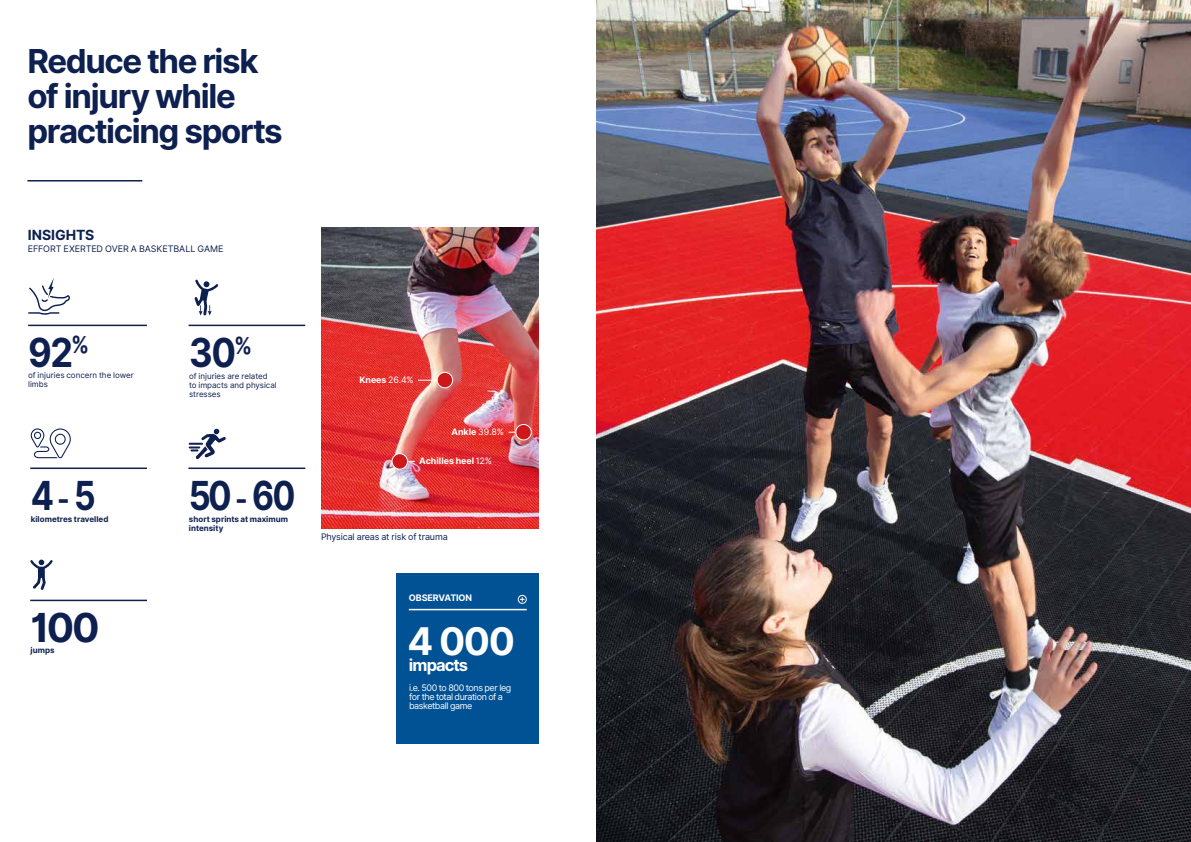
<style>
.page{position:relative;width:1191px;height:842px;background:#fff}
.page>*{position:absolute;margin:0;border:0;box-sizing:border-box;transform-origin:0 0}
.t1{font:700 40px "Inter";letter-spacing:-.05em;color:#0e2050;scale:.9 1}
.t2{font:700 40px "Inter";letter-spacing:-.05em;color:#0e2050;scale:.86 1}
.t3{font:700 40px "Inter";letter-spacing:-.05em;color:#0e2050}
.t4{font:700 38.2px "Inter";color:#fff}
.t5{font:700 33px/35px "Inter";letter-spacing:-.04em;color:#0e2050}
.t6{font:700 30px "Inter";color:#0e2050;scale:.9 1}
.t7{font:700 16.5px "Inter";letter-spacing:-.06em;color:#fff}
.t8{font:700 14px "Inter";letter-spacing:-.005em;color:#0e2050}
.t9{font:9px "Inter";letter-spacing:-.015em;color:#0e2050}
.t10{font:9px/9px "Inter";letter-spacing:-.05em;color:#fff}
.t11{font:700 9px "Inter";letter-spacing:-.015em;color:#fff}
.t12{font:700 8.9px "Inter";color:#fff}
.t13{font:8px/9px "Inter";color:#0e2050}
.t14{font:700 8px/9px "Inter";color:#0e2050}
.s1{font-size:40px}
.s2{font-size:30px}
.s3{font-weight:400}
</style>
<div class="page">
<svg style="left:190px;top:429px;width:36px;height:30px"></svg>
<svg style="left:31px;top:428px;width:40px;height:30px"></svg>
<svg style="left:28px;top:278px;width:42px;height:37px"></svg>
<img style="left:321px;top:228px;width:218px;height:300px">
<svg style="left:418px;top:379px;width:19px;height:3px"></svg>
<svg style="left:408px;top:460px;width:7px;height:3px"></svg>
<svg style="left:508px;top:431px;width:7px;height:2px"></svg>
<div style="left:437px;top:372px;width:15px;height:16px;background:#cd1719;border-radius:50%"></div>
<div style="left:437px;top:372px;width:16px;height:16px;border:1px solid #fff;border-radius:50%"></div>
<div style="left:392px;top:454px;width:15px;height:15px;background:#cd1719;border-radius:50%"></div>
<div style="left:392px;top:453px;width:16px;height:16px;border:1px solid #fff;border-radius:50%"></div>
<div style="left:516px;top:424px;width:15px;height:16px;background:#cd1719;border-radius:50%"></div>
<div style="left:515px;top:424px;width:16px;height:16px;border:1px solid #fff;border-radius:50%"></div>
<div style="left:396px;top:573px;width:143px;height:170px;background:#005295"></div>
<img style="left:596px;top:0;width:595px;height:842px">
<hr style="left:409px;top:609px;width:118px;height:1px;background:#fff">
<div style="left:518px;top:595px;width:9px;height:9px;border:1px solid #fff;border-radius:50%"></div>
<svg style="left:520px;top:597px;width:4px;height:5px"></svg>
<svg style="left:30px;top:560px;width:23px;height:30px"></svg>
<hr style="left:27px;top:180px;width:115px;height:2px;background:#0e2050">
<hr style="left:28px;top:325px;width:119px;height:1px;background:#0e2050">
<hr style="left:188px;top:467px;width:117px;height:2px;background:#0e2050">
<hr style="left:30px;top:467px;width:117px;height:2px;background:#0e2050">
<hr style="left:189px;top:325px;width:116px;height:1px;background:#0e2050">
<svg style="left:194px;top:280px;width:24px;height:36px"></svg>
<hr style="left:30px;top:600px;width:117px;height:1px;background:#0e2050">
<h3 class="t5" style="left:27px;top:44px;width:257px">Reduce the risk of injury while practicing sports</h3>
<h3 class="t8" style="left:28px;top:225px;width:68px">INSIGHTS</h3>
<p class="t9" style="left:28px;top:242px;width:197px">EFFORT EXERTED OVER A BASKETBALL GAME</p>
<h1 class="t1" style="left:28px;top:323px;width:69px">92<sup>%</sup></h1>
<p class="t13" style="left:28px;top:371px;width:107px">of injuries concern the lower limbs</p>
<h1 class="t2" style="left:31px;top:466px;width:29px">4</h1>
<p class="t14" style="left:31px;top:515px;width:79px">kilometres travelled</p>
<h3 class="t6" style="left:57px;top:477px;width:44px">-<span class="s1">5</span></h3>
<h1 class="t3" style="left:31px;top:598px;width:71px">100</h1>
<p class="t14" style="left:31px;top:646px;width:26px">jumps</p>
<h1 class="t1" style="left:189px;top:324px;width:72px">30<sup>%</sup></h1>
<p class="t13" style="left:189px;top:372px;width:89px">of injuries are related to impacts and physical stresses</p>
<h1 class="t2" style="left:189px;top:466px;width:125px">50<span class="s2">-</span>60</h1>
<p class="t14" style="left:189px;top:515px;width:101px">short sprints at maximum intensity</p>
<p class="t12" style="left:359px;top:373px;width:56px">Knees <span class="s3">26.4%</span></p>
<p class="t12" style="left:451px;top:426px;width:54px">Ankle <span class="s3">39.8%</span></p>
<p class="t12" style="left:419px;top:454px;width:74px">Achilles heel <span class="s3">12%</span></p>
<p class="t9" style="left:321px;top:530px;width:128px">Physical areas at risk of trauma</p>
<p class="t11" style="left:409px;top:591px;width:65px">OBSERVATION</p>
<h2 class="t4" style="left:407px;top:613px;width:109px">4 000</h2>
<h3 class="t7" style="left:409px;top:653px;width:61px">impacts</h3>
<p class="t10" style="left:409px;top:683px;width:104px">i.e. 500 to 800 tons per leg for the total duration of a basketball game</p>
</div>
